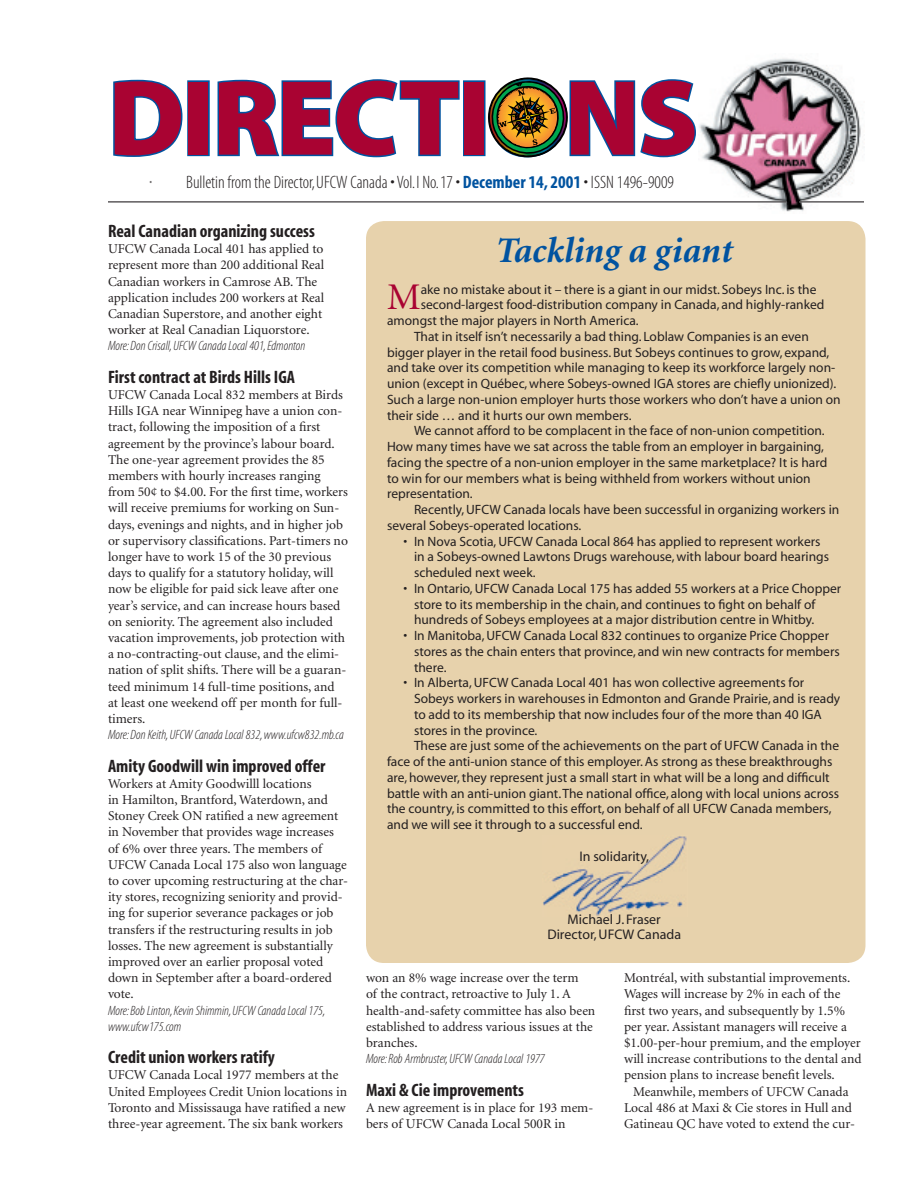
<style>
.page{position:relative;width:918px;height:1188px;background:#fff}
.page>*{position:absolute;margin:0;border:0;box-sizing:border-box;transform-origin:0 0}
.t1{font:108px "Myriad MM 830 600";letter-spacing:-.025em;color:#a90332}
.t2{font:37.8px "Minion";color:#a90332}
.t3{font:italic 700 36px "Minion";color:#0153a0}
.t4{font:18px "Myriad MM 700 300";color:#231f20}
.t5{font:18px "Myriad MM 215 300";color:#231f20}
.t6{font:13.95px/15.8px "Myriad MM 400 600";color:#231f20;text-align:center}
.t7{font:13.5px/16.2px "Minion";color:#231f20}
.t8{font:13.5px/15.8px "Myriad MM 400 600";color:#231f20}
.s1{font-family:"Myriad MM 700 300";color:#0153a0}
.s2{font-family:"Myriad MM It 215 300"}
</style>
<div class="page">
<div style="left:366px;top:221px;width:500px;height:742px;background:#e7d2ac"></div>
<img style="left:542px;top:835px;width:145px;height:82px">
<img style="left:698px;top:58px;width:166px;height:154px">
<hr style="left:799px;top:202px;width:65px;height:1px;background:#231f20">
<hr style="left:108px;top:202px;width:678px;height:1px;background:#231f20">
<svg style="left:113px;top:79px;width:70px;height:78px"></svg>
<div style="left:187px;top:80px;width:23px;height:76px;border:3px solid #0153a0"></div>
<svg style="left:217px;top:79px;width:243px;height:79px"></svg>
<div style="left:463px;top:80px;width:23px;height:76px;border:3px solid #0153a0"></div>
<svg style="left:479px;top:77px;width:217px;height:81px"></svg>
<p class="t1" style="left:108px;top:66px;width:592px">DIRECTIONS</p>
<p class="t5" style="left:186px;top:172px;width:489px">Bulletin from the Director, UFCW Canada • Vol. I No. 17 • <span class="s1">December 14, 2001</span> • ISSN 1496-9009</p>
<p class="t4" style="left:108px;top:220px;width:208px">Real Canadian organizing success</p>
<p class="t7" style="left:108px;top:240px;width:218px">UFCW Canada Local 401 has applied to represent more than 200 additional Real Canadian workers in Camrose AB. The application includes 200 workers at Real Canadian Superstore, and another eight worker at Real Canadian Liquorstore.<br><span class="s2">More: Don Crisall, UFCW Canada Local 401, Edmonton</span></p>
<p class="t4" style="left:108px;top:366px;width:189px">First contract at Birds Hills IGA</p>
<p class="t7" style="left:108px;top:386px;width:242px">UFCW Canada Local 832 members at Birds Hills IGA near Winnipeg have a union con&shy;tract, following the imposition of a first agreement by the province’s labour board.<br>The one-year agreement provides the 85 members with hourly increases ranging from 50¢ to $4.00. For the first time, workers will receive premiums for working on Sun&shy;days, evenings and nights, and in higher job or supervisory classifications. Part-timers no longer have to work 15 of the 30 previous days to qualify for a statutory holiday, will now be eligible for paid sick leave after one year’s service, and can increase hours based on seniority. The agreement also included vacation improvements, job protection with a no-contracting-out clause, and the elimi&shy;nation of split shifts. There will be a guaran&shy;teed minimum 14 full-time positions, and<br>at least one weekend off per month for full&shy;timers.<br><span class="s2">More: Don Keith, UFCW Canada Local 832, www.ufcw832.mb.ca</span></p>
<p class="t4" style="left:108px;top:755px;width:219px">Amity Goodwill win improved offer</p>
<p class="t7" style="left:108px;top:775px;width:242px">Workers at Amity Goodwilll locations<br>in Hamilton, Brantford, Waterdown, and Stoney Creek ON ratified a new agreement in November that provides wage increases of 6% over three years. The members of UFCW Canada Local 175 also won language to cover upcoming restructuring at the char&shy;ity stores, recognizing seniority and provid&shy;ing for superior severance packages or job transfers if the restructuring results in job losses. The new agreement is substantially improved over an earlier proposal voted down in September after a board-ordered vote.<br><span class="s2">More: Bob Linton, Kevin Shimmin, UFCW Canada Local 175, www.ufcw175.com</span></p>
<p class="t4" style="left:108px;top:1046px;width:168px">Credit union workers ratify</p>
<p class="t7" style="left:108px;top:1067px;width:241px">UFCW Canada Local 1977 members at the United Employees Credit Union locations in Toronto and Mississauga have ratified a new three-year agreement. The six bank workers</p>
<p class="t3" style="left:496px;top:228px;width:238px">Tackling a giant</p>
<p class="t2" style="left:387px;top:274px;width:35px">M</p>
<p class="t8" style="left:421px;top:281px;width:397px">ake no mistake about it – there is a giant in our midst. Sobeys Inc. is the</p>
<p class="t8" style="left:421px;top:297px;width:405px">second-largest food-distribution company in Canada, and highly-ranked</p>
<p class="t8" style="left:387px;top:313px;width:253px">amongst the major players in North America.</p>
<p class="t8" style="left:414px;top:328px;width:396px">That in itself isn’t necessarily a bad thing. Loblaw Companies is an even</p>
<p class="t8" style="left:387px;top:344px;width:444px">bigger player in the retail food business. But Sobeys continues to grow, expand,</p>
<p class="t8" style="left:387px;top:360px;width:450px">and take over its competition while managing to keep its workforce largely non-</p>
<p class="t8" style="left:387px;top:376px;width:451px">union (except in Québec, where Sobeys-owned IGA stores are chiefly unionized).</p>
<p class="t8" style="left:387px;top:391px;width:455px">Such a large non-union employer hurts those workers who don’t have a union on</p>
<p class="t8" style="left:387px;top:407px;width:246px">their side … and it hurts our own members.</p>
<p class="t8" style="left:414px;top:423px;width:412px">We cannot afford to be complacent in the face of non-union competition.</p>
<p class="t8" style="left:387px;top:439px;width:439px">How many times have we sat across the table from an employer in bargaining,</p>
<p class="t8" style="left:387px;top:454px;width:442px">facing the spectre of a non-union employer in the same marketplace? It is hard</p>
<p class="t8" style="left:387px;top:470px;width:425px">to win for our members what is being withheld from workers without union</p>
<p class="t8" style="left:387px;top:486px;width:87px">representation.</p>
<p class="t8" style="left:414px;top:502px;width:427px">Recently, UFCW Canada locals have been successful in organizing workers in</p>
<p class="t8" style="left:387px;top:517px;width:196px">several Sobeys-operated locations.</p>
<p class="t8" style="left:414px;top:533px;width:417px;text-indent:-10px">• In Nova Scotia, UFCW Canada Local 864 has applied to represent workers in a Sobeys-owned Lawtons Drugs warehouse, with labour board hearings scheduled next week.</p>
<p class="t8" style="left:414px;top:580px;width:429px;text-indent:-10px">• In Ontario, UFCW Canada Local 175 has added 55 workers at a Price Chopper store to its membership in the chain, and continues to fight on behalf of hundreds of Sobeys employees at a major distribution centre in Whitby.</p>
<p class="t8" style="left:414px;top:628px;width:427px;text-indent:-10px">• In Manitoba, UFCW Canada Local 832 continues to organize Price Chopper stores as the chain enters that province, and win new contracts for members there.</p>
<p class="t8" style="left:404px;top:675px;width:402px">• In Alberta, UFCW Canada Local 401 has won collective agreements for</p>
<p class="t8" style="left:414px;top:691px;width:428px">Sobeys workers in warehouses in Edmonton and Grande Prairie, and is ready</p>
<p class="t8" style="left:414px;top:706px;width:409px">to add to its membership that now includes four of the more than 40 IGA</p>
<p class="t8" style="left:414px;top:722px;width:125px">stores in the province.</p>
<p class="t8" style="left:414px;top:738px;width:427px">These are just some of the achievements on the part of UFCW Canada in the</p>
<p class="t8" style="left:387px;top:754px;width:447px">face of the anti-union stance of this employer. As strong as these breakthroughs</p>
<p class="t8" style="left:387px;top:769px;width:444px">are, however, they represent just a small start in what will be a long and difficult</p>
<p class="t8" style="left:387px;top:785px;width:454px">battle with an anti-union giant. The national office, along with local unions across</p>
<p class="t8" style="left:387px;top:801px;width:446px">the country, is committed to this effort, on behalf of all UFCW Canada members,</p>
<p class="t8" style="left:387px;top:817px;width:257px">and we will see it through to a successful end.</p>
<p class="t6" style="left:579px;top:848px;width:71px">In solidarity,</p>
<p class="t6" style="left:547px;top:911px;width:135px">Michael J. Fraser<br>Director, UFCW Canada</p>
<p class="t7" style="left:366px;top:969px;width:231px">won an 8% wage increase over the term<br>of the contract, retroactive to July 1. A health-and-safety committee has also been established to address various issues at the branches.<br><span class="s2">More: Rob Armbruster, UFCW Canada Local 1977</span></p>
<p class="t4" style="left:366px;top:1079px;width:160px">Maxi &amp; Cie improvements</p>
<p class="t7" style="left:366px;top:1099px;width:229px">A new agreement is in place for 193 mem&shy;bers of UFCW Canada Local 500R in</p>
<p class="t7" style="left:624px;top:969px;width:228px">Montréal, with substantial improvements.</p>
<p class="t7" style="left:624px;top:986px;width:218px">Wages will increase by 2% in each of the</p>
<p class="t7" style="left:624px;top:1002px;width:223px">first two years, and subsequently by 1.5%</p>
<p class="t7" style="left:624px;top:1018px;width:224px">per year. Assistant managers will receive a</p>
<p class="t7" style="left:624px;top:1034px;width:238px">$1.00-per-hour premium, and the employer</p>
<p class="t7" style="left:624px;top:1050px;width:239px">will increase contributions to the dental and</p>
<p class="t7" style="left:624px;top:1067px;width:212px">pension plans to increase benefit levels.</p>
<p class="t7" style="left:633px;top:1083px;width:217px">Meanwhile, members of UFCW Canada</p>
<p class="t7" style="left:624px;top:1099px;width:230px">Local 486 at Maxi &amp; Cie stores in Hull and</p>
<p class="t7" style="left:624px;top:1115px;width:232px">Gatineau QC have voted to extend the cur-</p>
</div>
